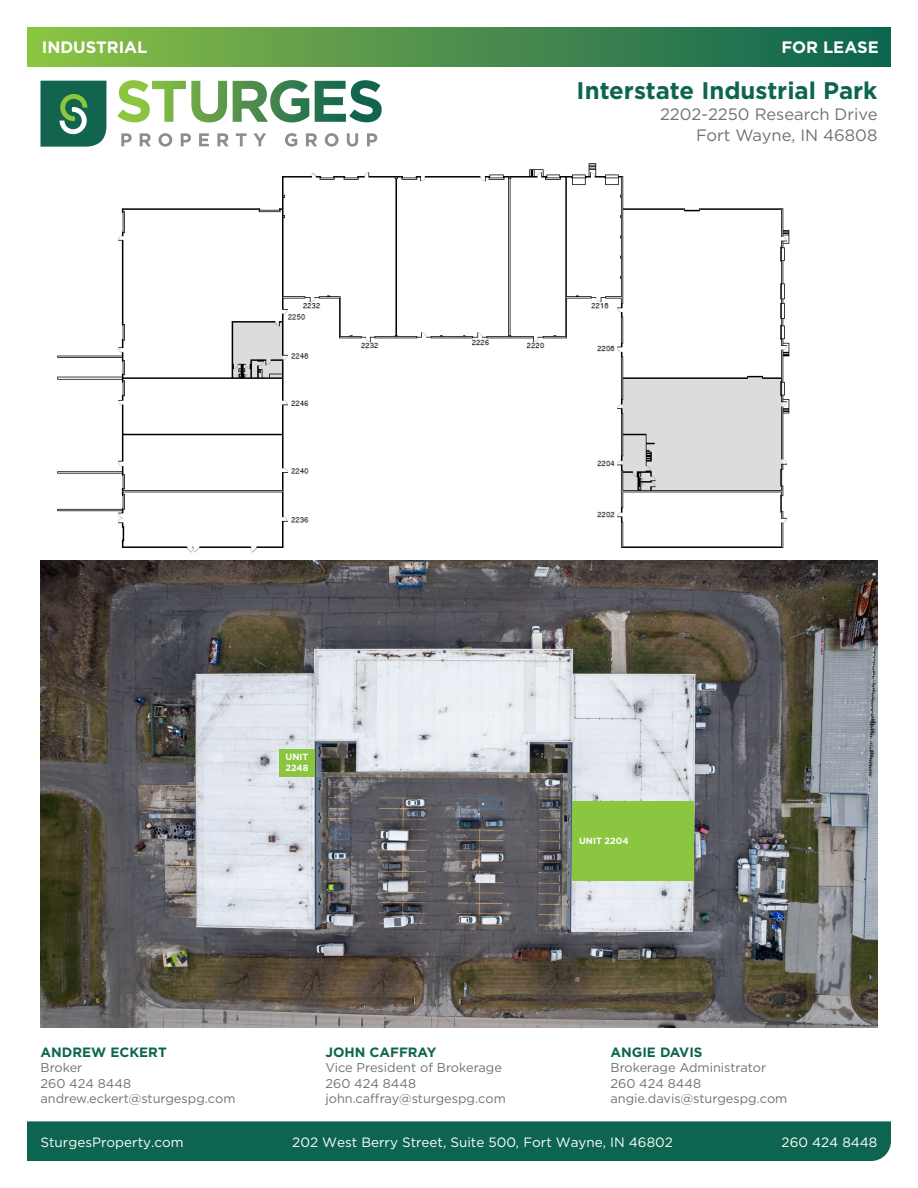
<style>
.page{position:relative;width:918px;height:1188px;background:#fff}
.page>*{position:absolute;margin:0;border:0;box-sizing:border-box;transform-origin:0 0}
.t1{font:700 24px "Gotham";color:#0d6550}
.t2{font:16.5px/21px "Gotham";color:#6f7274;text-align:right}
.t3{font:700 16.5px "Gotham";color:#fff}
.t4{font:13.5px "Gotham";color:#fff}
.t5{font:700 13.5px "Gotham";color:#0d6550}
.t6{font:12.75px/15.3px "Gotham";color:#6f7274}
.t7{font:700 9px "Gotham";color:#fff}
</style>
<div class="page">
<div style="left:27px;top:1121px;width:864px;height:40px;background:#0d6550"></div>
<svg style="left:40px;top:81px;width:66px;height:66px;background:#2e775c"></svg>
<svg style="left:121px;top:133px;width:11px;height:13px"></svg>
<svg style="left:140px;top:133px;width:11px;height:13px"></svg>
<svg style="left:158px;top:133px;width:14px;height:14px"></svg>
<svg style="left:181px;top:133px;width:10px;height:13px"></svg>
<svg style="left:199px;top:133px;width:10px;height:13px"></svg>
<svg style="left:217px;top:133px;width:12px;height:13px"></svg>
<svg style="left:236px;top:133px;width:11px;height:13px"></svg>
<svg style="left:253px;top:133px;width:13px;height:13px"></svg>
<svg style="left:285px;top:133px;width:12px;height:14px"></svg>
<svg style="left:306px;top:133px;width:11px;height:13px"></svg>
<svg style="left:325px;top:133px;width:14px;height:14px"></svg>
<svg style="left:347px;top:133px;width:11px;height:14px"></svg>
<svg style="left:367px;top:133px;width:10px;height:13px"></svg>
<svg style="left:117px;top:80px;width:265px;height:43px"></svg>
<div style="left:27px;top:27px;width:864px;height:40px;background:linear-gradient(to right,#8dc145,#0d6153)"></div>
<img style="left:40px;top:163px;width:838px;height:865px">
<div style="left:572px;top:801px;width:122px;height:79px;background:#8bc640"></div>
<div style="left:279px;top:749px;width:35px;height:27px;background:#8bc640"></div>
<p class="t3" style="left:42px;top:37px;width:107px">INDUSTRIAL</p>
<p class="t3" style="left:781px;top:37px;width:99px">FOR LEASE</p>
<h1 class="t1" style="left:577px;top:75px;width:302px">Interstate Industrial Park</h1>
<p class="t2" style="left:660px;top:104px;width:219px">2202-2250 Research Drive<br>Fort Wayne, IN 46808</p>
<p class="t7" style="left:286px;top:751px;width:24px">UNIT</p>
<p class="t7" style="left:286px;top:762px;width:24px">2248</p>
<p class="t7" style="left:579px;top:835px;width:51px">UNIT 2204</p>
<p class="t5" style="left:40px;top:1043px;width:128px">ANDREW ECKERT</p>
<p class="t6" style="left:40px;top:1060px;width:197px">Broker<br>260 424 8448 andrew.eckert@sturgespg.com</p>
<p class="t5" style="left:326px;top:1043px;width:113px">JOHN CAFFRAY</p>
<p class="t6" style="left:326px;top:1060px;width:182px">Vice President of Brokerage<br>260 424 8448 john.caffray@sturgespg.com</p>
<p class="t5" style="left:610px;top:1043px;width:94px">ANGIE DAVIS</p>
<p class="t6" style="left:610px;top:1060px;width:178px">Brokerage Administrator<br>260 424 8448 angie.davis@sturgespg.com</p>
<p class="t4" style="left:40px;top:1133px;width:145px">SturgesProperty.com</p>
<p class="t4" style="left:292px;top:1133px;width:382px">202 West Berry Street, Suite 500, Fort Wayne, IN 46802</p>
<p class="t4" style="left:782px;top:1133px;width:97px">260 424 8448</p>
</div>
